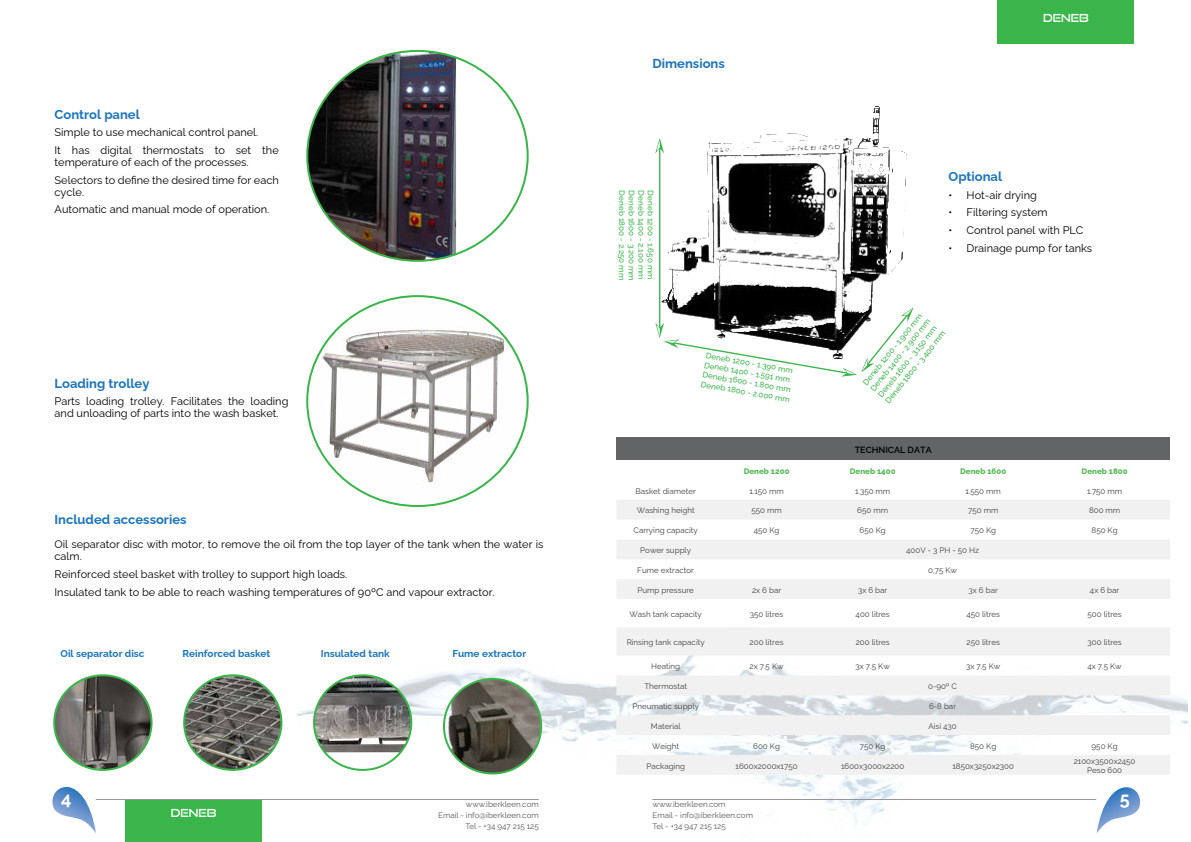
<style>
.page{position:relative;width:1191px;height:842px;background:#fff}
.page>*{position:absolute;margin:0;border:0;box-sizing:border-box;transform-origin:0 0}
.t1{font:700 18px "Raleway";color:#fff}
.t2{font:700 13px "Raleway";color:#1c75bc}
.t3{font:11px/17.7px "Raleway";color:#000}
.t4{font:11px "Good Times Rg";color:#fff}
.t5{font:700 10px "Raleway";color:#1c75bc}
.t6{font:600 9px "Raleway";color:#000}
.t7{font:100 8.1px/9.7px "Raleway";color:#39b54a}
.t8{font:8px/9.6px "Raleway";color:#414042;text-align:center}
.t9{font:100 8px/9.6px "Raleway";color:#39b54a}
.t10{font:8px/11px "Raleway";color:#58595b;text-align:right}
.t11{font:800 8px "Raleway";color:#57ba56}
</style>
<div class="page">
<img style="left:298px;top:408px;width:889px;height:416px">
<img style="left:660px;top:107px;width:247px;height:200px">
<hr style="left:659px;top:147px;width:1px;height:182px;background:#39b54a">
<svg style="left:655px;top:138px;width:9px;height:15px"></svg>
<svg style="left:655px;top:307px;width:258px;height:70px"></svg>
<img style="left:307px;top:51px;width:149px;height:209px">
<img style="left:309px;top:296px;width:218px;height:210px">
<img style="left:54px;top:675px;width:97px;height:95px">
<div style="left:53px;top:674px;width:99px;height:97px;border:2px solid #39b54a;border-radius:50%"></div>
<img style="left:184px;top:675px;width:97px;height:95px">
<div style="left:183px;top:674px;width:99px;height:97px;border:2px solid #39b54a;border-radius:50%"></div>
<img style="left:314px;top:675px;width:97px;height:95px">
<div style="left:313px;top:674px;width:99px;height:97px;border:2px solid #39b54a;border-radius:50%"></div>
<img style="left:444px;top:679px;width:97px;height:94px">
<div style="left:443px;top:678px;width:99px;height:96px;border:2px solid #39b54a;border-radius:50%"></div>
<div style="left:616px;top:437px;width:554px;height:23px;background:#636466"></div>
<svg style="left:616px;top:500px;width:554px;height:275px;fill:#f1f1f2"></svg>
<div style="left:125px;top:800px;width:137px;height:42px;background:#39b54a"></div>
<svg style="left:52px;top:787px;width:44px;height:46px"></svg>
<hr style="left:96px;top:799px;width:443px;height:1px;background:#939598">
<div style="left:997px;top:0;width:137px;height:43px;background:#39b54a"></div>
<svg style="left:1096px;top:787px;width:45px;height:47px"></svg>
<hr style="left:652px;top:799px;width:444px;height:1px;background:#939598">
<p class="t2" style="left:55px;top:104px;width:87px">Control panel</p>
<p class="t3" style="left:55px;top:122px;width:226px">Simple to use mechanical control panel.<br>It has digital thermostats to set the</p>
<p class="t3" style="left:55px;top:152px;width:226px">temperature of each of the processes.<br>Selectors to define the desired time for each</p>
<p class="t3" style="left:55px;top:182px;width:216px">cycle.<br>Automatic and manual mode of operation.</p>
<p class="t2" style="left:55px;top:373px;width:96px">Loading trolley</p>
<p class="t3" style="left:55px;top:394px;width:235px;line-height:12px">Parts loading trolley. Facilitates the loading and unloading of parts into the wash basket.</p>
<p class="t2" style="left:55px;top:509px;width:133px">Included accessories</p>
<p class="t3" style="left:55px;top:537px;width:490px;line-height:12px">Oil separator disc with motor, to remove the oil from the top layer of the tank when the water is calm.</p>
<p class="t3" style="left:55px;top:564px;width:441px">Reinforced steel basket with trolley to support high loads.<br>Insulated tank to be able to reach washing temperatures of 90ºC and vapour extractor.</p>
<p class="t5" style="left:60px;top:645px;width:86px">Oil separator disc</p>
<p class="t5" style="left:183px;top:645px;width:89px">Reinforced basket</p>
<p class="t5" style="left:321px;top:645px;width:70px">Insulated tank</p>
<p class="t5" style="left:452px;top:645px;width:75px">Fume extractor</p>
<p class="t2" style="left:652px;top:53px;width:74px">Dimensions</p>
<p class="t9" style="left:627px;top:190px;width:91px;rotate:90deg">Deneb 1800 - 2.250 mm</p>
<p class="t9" style="left:637px;top:190px;width:92px;rotate:90deg">Deneb 1600 - 3.200 mm</p>
<p class="t9" style="left:647px;top:190px;width:91px;rotate:90deg">Deneb 1400 - 2.100 mm</p>
<p class="t9" style="left:656px;top:190px;width:91px;rotate:90deg">Deneb 1200 - 1.650 mm</p>
<p class="t7" style="left:707px;top:349px;width:92px;rotate:10deg">Deneb 1200 - 1.390 mm<br>Deneb 1400 - 1.591 mm<br>Deneb 1600 - 1.800 mm<br>Deneb 1800 - 2.000 mm</p>
<p class="t4" style="left:1043px;top:11px;width:47px">DENEB</p>
<p class="t2" style="left:948px;top:167px;width:55px">Optional</p>
<p class="t3" style="left:948px;top:185px;width:90px">• Hot-air drying</p>
<p class="t3" style="left:948px;top:202px;width:101px">• Filtering system</p>
<p class="t3" style="left:948px;top:220px;width:136px">• Control panel with PLC</p>
<p class="t3" style="left:948px;top:238px;width:145px">• Drainage pump for tanks</p>
<p class="t9" style="left:860px;top:380px;width:92px;rotate:-51deg">Deneb 1200 - 1.900 mm<br>Deneb 1400 - 2.900 mm<br>Deneb 1600 - 3.150 mm<br>Deneb 1800 - 3.400 mm</p>
<p class="t6" style="left:854px;top:443px;width:79px">TECHNICAL DATA</p>
<p class="t11" style="left:743px;top:464px;width:47px">Deneb 1200</p>
<p class="t11" style="left:849px;top:464px;width:47px">Deneb 1400</p>
<p class="t11" style="left:960px;top:464px;width:48px">Deneb 1600</p>
<p class="t11" style="left:1081px;top:464px;width:48px">Deneb 1800</p>
<p class="t8" style="left:635px;top:485px;width:62px">Basket diameter</p>
<p class="t8" style="left:749px;top:485px;width:36px">1.150 mm</p>
<p class="t8" style="left:855px;top:485px;width:37px">1.350 mm</p>
<p class="t8" style="left:965px;top:485px;width:37px">1.550 mm</p>
<p class="t8" style="left:1087px;top:485px;width:37px">1.750 mm</p>
<p class="t8" style="left:636px;top:505px;width:60px">Washing height</p>
<p class="t8" style="left:751px;top:505px;width:32px">550 mm</p>
<p class="t8" style="left:857px;top:505px;width:32px">650 mm</p>
<p class="t8" style="left:968px;top:505px;width:32px">750 mm</p>
<p class="t8" style="left:1089px;top:505px;width:33px">800 mm</p>
<p class="t8" style="left:633px;top:525px;width:66px">Carrying capacity</p>
<p class="t8" style="left:753px;top:525px;width:27px">450 Kg</p>
<p class="t8" style="left:859px;top:525px;width:28px">650 Kg</p>
<p class="t8" style="left:970px;top:525px;width:27px">750 Kg</p>
<p class="t8" style="left:1091px;top:525px;width:28px">850 Kg</p>
<p class="t8" style="left:640px;top:545px;width:52px">Power supply</p>
<p class="t8" style="left:906px;top:545px;width:74px">400V - 3 PH - 50 Hz</p>
<p class="t8" style="left:637px;top:564px;width:58px">Fume extractor</p>
<p class="t8" style="left:928px;top:564px;width:31px">0,75 Kw</p>
<p class="t8" style="left:637px;top:584px;width:58px">Pump pressure</p>
<p class="t8" style="left:752px;top:584px;width:31px">2x 6 bar</p>
<p class="t8" style="left:858px;top:584px;width:31px">3x 6 bar</p>
<p class="t8" style="left:968px;top:584px;width:31px">3x 6 bar</p>
<p class="t8" style="left:1090px;top:584px;width:31px">4x 6 bar</p>
<p class="t8" style="left:629px;top:608px;width:74px">Wash tank capacity</p>
<p class="t8" style="left:750px;top:608px;width:35px">350 litres</p>
<p class="t8" style="left:855px;top:608px;width:36px">400 litres</p>
<p class="t8" style="left:966px;top:608px;width:35px">450 litres</p>
<p class="t8" style="left:1087px;top:608px;width:36px">500 litres</p>
<p class="t8" style="left:626px;top:637px;width:80px">Rinsing tank capacity</p>
<p class="t8" style="left:749px;top:637px;width:35px">200 litres</p>
<p class="t8" style="left:855px;top:637px;width:35px">200 litres</p>
<p class="t8" style="left:966px;top:637px;width:35px">250 litres</p>
<p class="t8" style="left:1087px;top:637px;width:36px">300 litres</p>
<p class="t8" style="left:651px;top:661px;width:30px">Heating</p>
<p class="t8" style="left:749px;top:661px;width:36px">2x 7.5 Kw</p>
<p class="t8" style="left:855px;top:661px;width:36px">3x 7.5 Kw</p>
<p class="t8" style="left:966px;top:661px;width:36px">3x 7.5 Kw</p>
<p class="t8" style="left:1087px;top:661px;width:36px">4x 7.5 Kw</p>
<p class="t8" style="left:644px;top:681px;width:44px">Thermostat</p>
<p class="t8" style="left:928px;top:681px;width:30px">0-90º C</p>
<p class="t8" style="left:632px;top:700px;width:68px">Pneumatic supply</p>
<p class="t8" style="left:929px;top:700px;width:29px">6-8 bar</p>
<p class="t8" style="left:651px;top:720px;width:31px">Material</p>
<p class="t8" style="left:928px;top:720px;width:30px">Aisi 430</p>
<p class="t8" style="left:652px;top:740px;width:29px">Weight</p>
<p class="t8" style="left:753px;top:740px;width:28px">600 Kg</p>
<p class="t8" style="left:860px;top:740px;width:27px">750 Kg</p>
<p class="t8" style="left:970px;top:740px;width:28px">850 Kg</p>
<p class="t8" style="left:1091px;top:740px;width:28px">950 Kg</p>
<p class="t8" style="left:646px;top:760px;width:40px">Packaging</p>
<p class="t8" style="left:735px;top:760px;width:63px">1600x2000x1750</p>
<p class="t8" style="left:841px;top:760px;width:65px">1600x3000x2200</p>
<p class="t8" style="left:952px;top:760px;width:63px">1850x3250x2300</p>
<p class="t8" style="left:1073px;top:755px;width:63px">2100x3500x2450<br>Peso 600</p>
<h1 class="t1" style="left:61px;top:784px;width:12px">4</h1>
<p class="t10" style="left:652px;top:798px;width:74px">www.iberkleen.com</p>
<h1 class="t1" style="left:1120px;top:785px;width:11px">5</h1>
<p class="t10" style="left:652px;top:809px;width:102px;text-align:left">Email - info@iberkleen.com<br>Tel - +34 947 215 125</p>
<p class="t4" style="left:171px;top:806px;width:47px">DENEB</p>
<p class="t10" style="left:438px;top:797px;width:102px">www.iberkleen.com<br>Email - info@iberkleen.com<br>Tel - +34 947 215 125</p>
</div>
